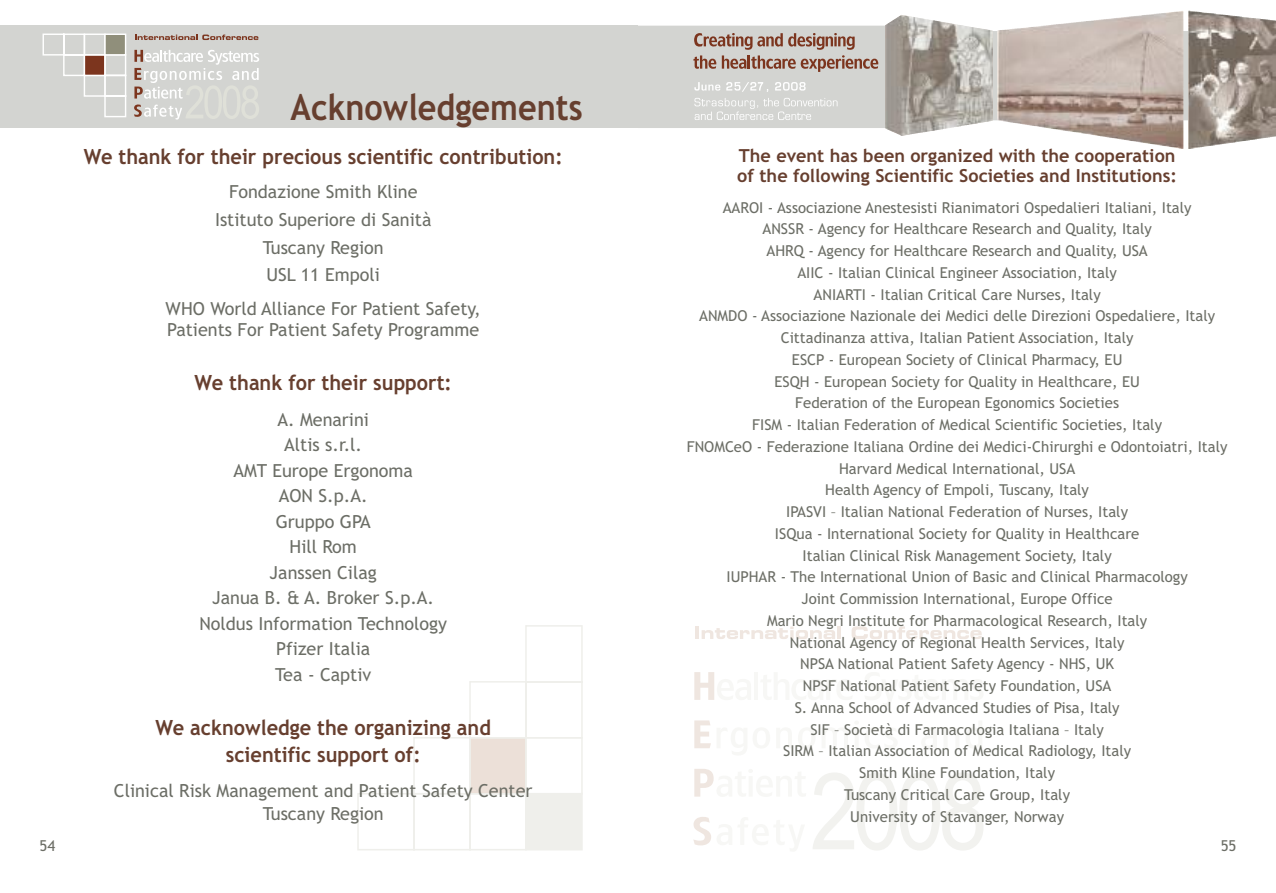
<style>
.page{position:relative;width:1276px;height:893px;background:#fff}
.page>*{position:absolute;margin:0;border:0;box-sizing:border-box;transform-origin:0 0}
.t1{font:700 36px "Trebuchet MS";color:#673f2f;scale:.9 1}
.t2{font:21px/27px "Trebuchet MS Bold OTF";color:#673f2f;text-align:center;scale:.95 1}
.t3{font:18px/25.5px "Trebuchet MS";color:#6c6e66;text-align:center}
.t4{font:18px/20.2px "Trebuchet MS Bold OTF";color:#673f2f}
.t5{font:15px/21.8px "Trebuchet MS";color:#6c6e66;text-align:center}
</style>
<div class="page">
<hr style="left:695px;top:626px;width:4px;height:13px;background:#efe6e0">
<svg style="left:701px;top:626px;width:134px;height:13px"></svg>
<hr style="left:837px;top:626px;width:4px;height:13px;background:#efe6e0">
<svg style="left:851px;top:626px;width:130px;height:13px"></svg>
<svg style="left:693px;top:817px;width:18px;height:29px"></svg>
<svg style="left:694px;top:769px;width:20px;height:28px"></svg>
<svg style="left:694px;top:720px;width:17px;height:28px"></svg>
<svg style="left:694px;top:672px;width:20px;height:28px"></svg>
<hr style="left:754px;top:672px;width:4px;height:28px;background:#f7f7f5">
<svg style="left:813px;top:773px;width:170px;height:77px"></svg>
<svg style="left:638px;top:26px;width:549px;height:102px;background:#c7bfb9"></svg>
<div style="left:0;top:26px;width:638px;height:102px;background:#d3d4d1"></div>
<svg style="left:357px;top:625px;width:226px;height:225px"></svg>
<img style="left:885px;top:15px;width:107px;height:107px">
<img style="left:1188px;top:11px;width:88px;height:134px">
<img style="left:997px;top:12px;width:176px;height:22px">
<svg style="left:693px;top:33px;width:185px;height:39px;background:#bba89f"></svg>
<svg style="left:694px;top:98px;width:143px;height:22px;background:#dadbd8"></svg>
<svg style="left:694px;top:82px;width:26px;height:9px"></svg>
<svg style="left:775px;top:82px;width:30px;height:9px"></svg>
<svg style="left:726px;top:82px;width:42px;height:10px"></svg>
<svg style="left:43px;top:34px;width:84px;height:84px"></svg>
<div style="left:105px;top:34px;width:21px;height:21px;background:#908f7b"></div>
<div style="left:104px;top:34px;width:22px;height:22px;border:1px solid #fff"></div>
<svg style="left:135px;top:35px;width:123px;height:5px"></svg>
<svg style="left:134px;top:50px;width:125px;height:70px"></svg>
<p class="t5" style="left:40px;top:835px;width:17px">54</p>
<h1 class="t1" style="left:291px;top:87px;width:326px">Acknowledgements</h1>
<h2 class="t2" style="left:84px;top:144px;width:506px">We thank for their precious scientific contribution:</h2>
<p class="t3" style="left:215px;top:178px;width:218px;line-height:27.8px">Fondazione Smith Kline<br>Istituto Superiore di Sanità<br>Tuscany Region<br>USL 11 Empoli</p>
<p class="t3" style="left:166px;top:298px;width:317px;line-height:21px;text-align:left">WHO World Alliance For Patient Safety,<br>Patients For Patient Safety Programme</p>
<h2 class="t2" style="left:194px;top:369px;width:272px">We thank for their support:</h2>
<p class="t3" style="left:199px;top:407px;width:249px">A. Menarini<br>Altis s.r.l.<br>AMT Europe Ergonoma<br>AON S.p.A.<br>Gruppo GPA<br>Hill Rom<br>Janssen Cilag<br>Janua B. &amp; A. Broker S.p.A.<br>Noldus Information Technology<br>Pfizer Italia<br>Tea - Captiv</p>
<h2 class="t2" style="left:155px;top:714px;width:354px">We acknowledge the organizing and scientific support of:</h2>
<p class="t3" style="left:114px;top:780px;width:420px;line-height:22.5px">Clinical Risk Management and Patient Safety Center<br>Tuscany Region</p>
<p class="t4" style="left:737px;top:146px;width:441px">The event has been organized with the cooperation of the following Scientific Societies and Institutions:</p>
<p class="t5" style="left:687px;top:197px;width:542px">AAROI - Associazione Anestesisti Rianimatori Ospedalieri Italiani, Italy<br>ANSSR - Agency for Healthcare Research and Quality, Italy<br>AHRQ - Agency for Healthcare Research and Quality, USA<br>AIIC - Italian Clinical Engineer Association, Italy<br>ANIARTI - Italian Critical Care Nurses, Italy<br>ANMDO - Associazione Nazionale dei Medici delle Direzioni Ospedaliere, Italy Cittadinanza attiva, Italian Patient Association, Italy<br>ESCP - European Society of Clinical Pharmacy, EU<br>ESQH - European Society for Quality in Healthcare, EU<br>Federation of the European Egonomics Societies<br>FISM - Italian Federation of Medical Scientific Societies, Italy<br>FNOMCeO - Federazione Italiana Ordine dei Medici-Chirurghi e Odontoiatri, Italy Harvard Medical International, USA<br>Health Agency of Empoli, Tuscany, Italy<br>IPASVI – Italian National Federation of Nurses, Italy<br>ISQua - International Society for Quality in Healthcare<br>Italian Clinical Risk Management Society, Italy<br>IUPHAR - The International Union of Basic and Clinical Pharmacology<br>Joint Commission International, Europe Office<br>Mario Negri Institute for Pharmacological Research, Italy<br>National Agency of Regional Health Services, Italy<br>NPSA National Patient Safety Agency - NHS, UK<br>NPSF National Patient Safety Foundation, USA<br>S. Anna School of Advanced Studies of Pisa, Italy<br>SIF – Società di Farmacologia Italiana – Italy<br>SIRM – Italian Association of Medical Radiology, Italy<br>Smith Kline Foundation, Italy<br>Tuscany Critical Care Group, Italy<br>University of Stavanger, Norway</p>
<p class="t5" style="left:1220px;top:835px;width:17px">55</p>
</div>
